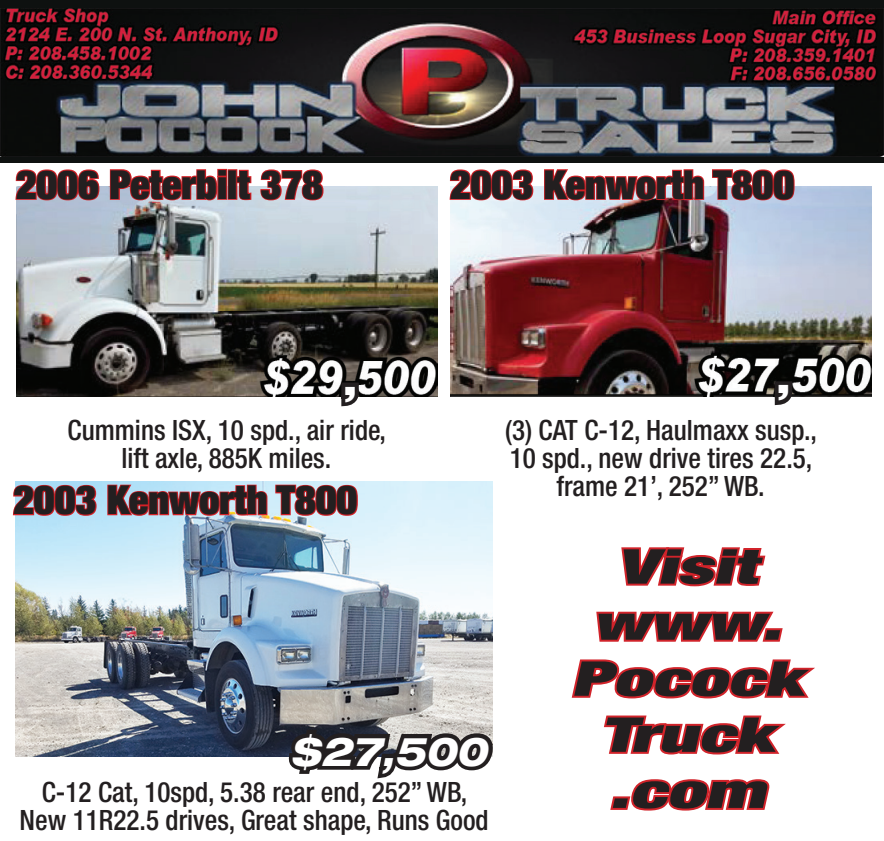
<style>
.page{position:relative;width:884px;height:841px;background:#fff}
.page>*{position:absolute;margin:0;border:0;box-sizing:border-box;transform-origin:0 0}
.t1{font:italic 900 condensed 48px/56px "Helvetica Neue";color:#231f20;text-align:center;scale:1.61 1}
.t2{font:900 expanded 40px "Helvetica Neue";color:#231f20}
.t3{font:italic 800 expanded 40px "Helvetica Neue";color:#fff;scale:.87 1}
.t4{font:900 expanded 36px "Helvetica Neue";color:#fff}
.t5{font:500 condensed 28px/28px "Helvetica Neue";color:#231f20;text-align:center}
</style>
<div class="page">
<img style="left:17px;top:186px;width:420px;height:210px">
<svg style="left:594px;top:396px;width:57px;height:246px"></svg>
<svg style="left:651px;top:162px;width:57px;height:480px"></svg>
<svg style="left:708px;top:162px;width:69px;height:480px"></svg>
<svg style="left:760px;top:625px;width:23px;height:17px"></svg>
<svg style="left:571px;top:659px;width:244px;height:40px"></svg>
<svg style="left:604px;top:715px;width:182px;height:40px"></svg>
<svg style="left:610px;top:779px;width:160px;height:32px"></svg>
<div style="left:0;top:0;width:884px;height:162px;background:#0e1110"></div>
<img style="left:0;top:8px;width:884px;height:149px">
<img style="left:450px;top:186px;width:421px;height:210px">
<img style="left:16px;top:481px;width:476px;height:274px">
<svg style="left:337px;top:378px;width:26px;height:29px"></svg>
<svg style="left:771px;top:377px;width:25px;height:32px"></svg>
<svg style="left:285px;top:725px;width:208px;height:54px"></svg>
<svg style="left:12px;top:483px;width:86px;height:33px"></svg>
<svg style="left:106px;top:481px;width:162px;height:66px"></svg>
<svg style="left:274px;top:483px;width:85px;height:33px"></svg>
<svg style="left:15px;top:169px;width:85px;height:32px"></svg>
<svg style="left:109px;top:168px;width:109px;height:33px"></svg>
<div style="left:217px;top:176px;width:10px;height:24px;border:2px solid #d32026"></div>
<div style="left:217px;top:169px;width:10px;height:7px;border:2px solid #d32026"></div>
<div style="left:228px;top:169px;width:9px;height:31px;border:2px solid #d32026"></div>
<svg style="left:236px;top:169px;width:16px;height:32px"></svg>
<svg style="left:259px;top:169px;width:66px;height:32px"></svg>
<svg style="left:449px;top:169px;width:85px;height:32px"></svg>
<img style="left:543px;top:153px;width:162px;height:79px">
<svg style="left:711px;top:168px;width:85px;height:33px"></svg>
<h2 class="t2" style="left:16px;top:159px;width:309px">2006 Peterbilt 378</h2>
<h2 class="t2" style="left:450px;top:159px;width:346px">2003 Kenworth T800</h2>
<p class="t4" style="left:343px;top:358px;width:16px">,</p>
<p class="t4" style="left:776px;top:357px;width:16px">,</p>
<p class="t5" style="left:68px;top:415px;width:320px">Cummins ISX, 10 spd., air ride, lift axle, 885K miles.</p>
<h2 class="t2" style="left:13px;top:474px;width:346px">2003 Kenworth T800</h2>
<h2 class="t3" style="left:290px;top:725px;width:228px">$27,500</h2>
<p class="t5" style="left:20px;top:777px;width:471px">C-12 Cat, 10spd, 5.38 rear end, 252” WB,<br>New 11R22.5 drives, Great shape, Runs Good</p>
<p class="t5" style="left:505px;top:415px;width:314px">(3) CAT C-12, Haulmaxx susp.,<br>10 spd., new drive tires 22.5, frame 21’, 252” WB.</p>
<h1 class="t1" style="left:571px;top:537px;width:145px">Visit www.<br>Pocock<br>Truck .com</h1>
</div>
